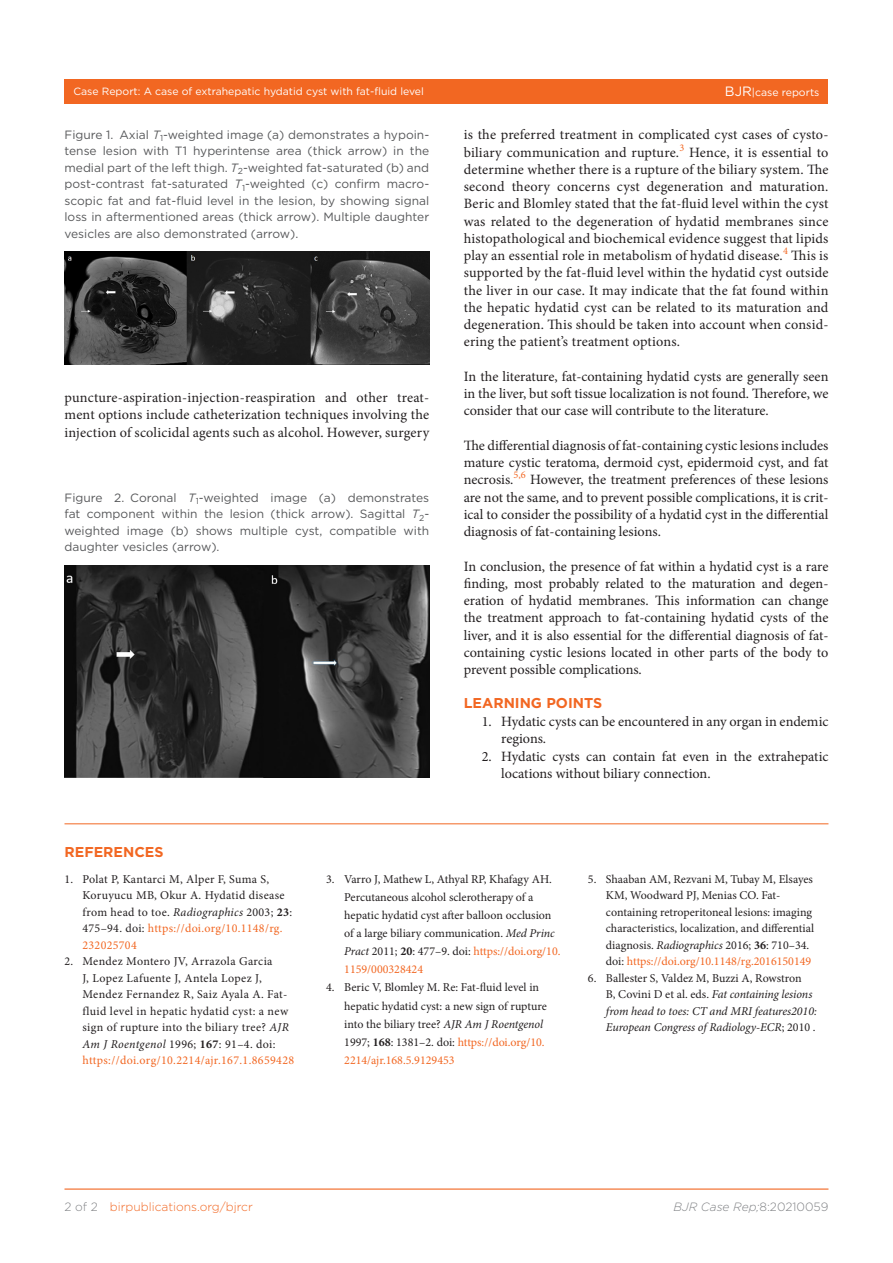
<style>
.page{position:relative;width:893px;height:1263px;background:#fff}
.page>*{position:absolute;margin:0;border:0;box-sizing:border-box;transform-origin:0 0}
.t1{font:14.25px/17.2px "Minion Pro";color:#231f20;text-align:justify}
.t2{font:700 14.25px "Gotham";color:#f26722}
.t3{font:12px/18.1px "Minion Pro";color:#231f20}
.t4{font:12px/16.5px "Gotham";color:#57585a;text-align:justify}
.t5{font:12px/16.5px "Minion Pro";letter-spacing:.03em;color:#231f20}
.t6{font:italic 12px/16.5px "Minion Pro";letter-spacing:-.01em;color:#231f20}
.t7{font:12px/16.5px "Minion Pro";letter-spacing:.025em;color:#231f20}
.t8{font:300 12px "Gotham";color:#f26722}
.t9{font:italic 300 12px "Gotham";color:#808285}
.t10{font:10.5px "Gotham";color:#fff}
.s1{font-size:13.5px}
.s2{font-style:italic}
.s3{font-weight:700}
.s4{color:#f26722}
.s5{font-style:normal}
.s6{color:#808285}
</style>
<div class="page">
<div style="left:64px;top:79px;width:764px;height:24px;background:#f26722"></div>
<hr style="left:64px;top:1188px;width:764px;height:2px;background:#f26722">
<img style="left:64px;top:252px;width:365px;height:113px">
<img style="left:64px;top:565px;width:365px;height:213px">
<hr style="left:64px;top:823px;width:764px;height:1px;background:#f26722">
<p class="t10" style="left:73px;top:85px;width:352px">Case Report: A case of extrahepatic hydatid cyst with fat-fluid level</p>
<p class="t10" style="left:725px;top:85px;width:96px"><span class="s1">BJR</span>|case reports</p>
<p class="t4" style="left:64px;top:126px;width:366px">Figure 1. Axial <span class="s2">T</span><sub>1</sub>-weighted image (a) demonstrates a hypoin&shy;tense lesion with T1 hyperintense area (thick arrow) in the medial part of the left thigh. <span class="s2">T</span><sub>2</sub>-weighted fat-saturated (b) and post-contrast fat-saturated <span class="s2">T</span><sub>1</sub>-weighted (c) confirm macro&shy;scopic fat and fat-fluid level in the lesion, by showing signal loss in aftermentioned areas (thick arrow). Multiple daughter vesicles are also demonstrated (arrow).</p>
<p class="t1" style="left:64px;top:389px;width:366px">puncture-aspiration-injection-reaspiration and other treat&shy;ment options include catheterization techniques involving the injection of scolicidal agents such as alcohol. However, surgery</p>
<p class="t4" style="left:64px;top:489px;width:366px">Figure 2. Coronal <span class="s2">T</span><sub>1</sub>-weighted image (a) demonstrates fat component within the lesion (thick arrow). Sagittal <span class="s2">T</span><sub>2</sub>- weighted image (b) shows multiple cyst, compatible with daughter vesicles (arrow).</p>
<p class="t1" style="left:464px;top:126px;width:366px">is the preferred treatment in complicated cyst cases of cysto&shy;biliary communication and rupture.<sup>3</sup> Hence, it is essential to determine whether there is a rupture of the biliary system. The second theory concerns cyst degeneration and maturation.<br>Beric and Blomley stated that the fat-fluid level within the cyst was related to the degeneration of hydatid membranes since histopathological and biochemical evidence suggest that lipids play an essential role in metabolism of hydatid disease.<sup>4</sup> This is supported by the fat-fluid level within the hydatid cyst outside the liver in our case. It may indicate that the fat found within the hepatic hydatid cyst can be related to its maturation and degeneration. This should be taken into account when consid&shy;ering the patient’s treatment options.</p>
<p class="t1" style="left:464px;top:368px;width:366px">In the literature, fat-containing hydatid cysts are generally seen in the liver, but soft tissue localization is not found. Therefore, we consider that our case will contribute to the literature.</p>
<p class="t1" style="left:464px;top:437px;width:366px">The differential diagnosis of fat-containing cystic lesions includes mature cystic teratoma, dermoid cyst, epidermoid cyst, and fat necrosis.<sup>5,6</sup> However, the treatment preferences of these lesions are not the same, and to prevent possible complications, it is crit&shy;ical to consider the possibility of a hydatid cyst in the differential diagnosis of fat-containing lesions.</p>
<p class="t1" style="left:464px;top:558px;width:366px">In conclusion, the presence of fat within a hydatid cyst is a rare finding, most probably related to the maturation and degen&shy;eration of hydatid membranes. This information can change the treatment approach to fat-containing hydatid cysts of the liver, and it is also essential for the differential diagnosis of fat&shy;containing cystic lesions located in other parts of the body to prevent possible complications.</p>
<p class="t2" style="left:464px;top:693px;width:140px">LEARNING POINTS</p>
<p class="t1" style="left:501px;top:713px;width:329px;text-indent:-19px">1. Hydatic cysts can be encountered in any organ in endemic regions.</p>
<p class="t1" style="left:501px;top:747px;width:329px;text-indent:-19px">2. Hydatic cysts can contain fat even in the extrahepatic locations without biliary connection.</p>
<p class="t2" style="left:64px;top:843px;width:101px">REFERENCES</p>
<p class="t7" style="left:82px;top:871px;width:211px;text-indent:-18px">1. Polat P, Kantarci M, Alper F, Suma S, Koruyucu MB, Okur A. Hydatid disease from head to toe. <span class="s2">Radiographics</span> 2003; <span class="s3">23</span>:<br>475–94. doi: <span class="s4">https://doi.org/10.1148/rg.<br>232025704</span></p>
<p class="t5" style="left:82px;top:953px;width:213px;text-indent:-18px">2. Mendez Montero JV, Arrazola Garcia<br>J, Lopez Lafuente J, Antela Lopez J, Mendez Fernandez R, Saiz Ayala A. Fat&shy;fluid level in hepatic hydatid cyst: a new sign of rupture into the biliary tree? <span class="s2">AJR Am J Roentgenol</span> 1996; <span class="s3">167</span>: 91–4. doi: <span class="s4">https://doi.org/10.2214/ajr.167.1.8659428</span></p>
<p class="t3" style="left:344px;top:870px;width:218px;text-indent:-18px">3. Varro J, Mathew L, Athyal RP, Khafagy AH.<br>Percutaneous alcohol sclerotherapy of a hepatic hydatid cyst after balloon occlusion of a large biliary communication. <span class="s2">Med Princ Pract</span> 2011; <span class="s3">20</span>: 477–9. doi: <span class="s4">https://doi.org/10.<br>1159/000328424</span></p>
<p class="t3" style="left:344px;top:978px;width:204px;text-indent:-18px">4. Beric V, Blomley M. Re: Fat-fluid level in hepatic hydatid cyst: a new sign of rupture into the biliary tree? <span class="s2">AJR Am J Roentgenol </span>1997; <span class="s3">168</span>: 1381–2. doi: <span class="s4">https://doi.org/10.<br>2214/ajr.168.5.9129453</span></p>
<p class="t3" style="left:606px;top:871px;width:210px;line-height:16.5px;text-indent:-18px">5. Shaaban AM, Rezvani M, Tubay M, Elsayes KM, Woodward PJ, Menias CO. Fat&shy;containing retroperitoneal lesions: imaging characteristics, localization, and differential diagnosis. <span class="s2">Radiographics</span> 2016; <span class="s3">36</span>: 710–34. doi: <span class="s4">https://doi.org/10.1148/rg.2016150149</span></p>
<p class="t6" style="left:606px;top:970px;width:212px;text-indent:-18px"><span class="s5">6. Ballester S, Valdez M, Buzzi A, Rowstron<br>B, Covini D et al. eds.</span> Fat containing lesions from head to toes: CT and MRI features2010:<br>European Congress of Radiology-ECR<span class="s5">; 2010 .</span></p>
<p class="t8" style="left:64px;top:1199px;width:190px"><span class="s6">2 of 2</span> birpublications.org/bjrcr</p>
<p class="t9" style="left:674px;top:1199px;width:156px">BJR Case Rep;<span class="s5">8:20210059</span></p>
</div>
